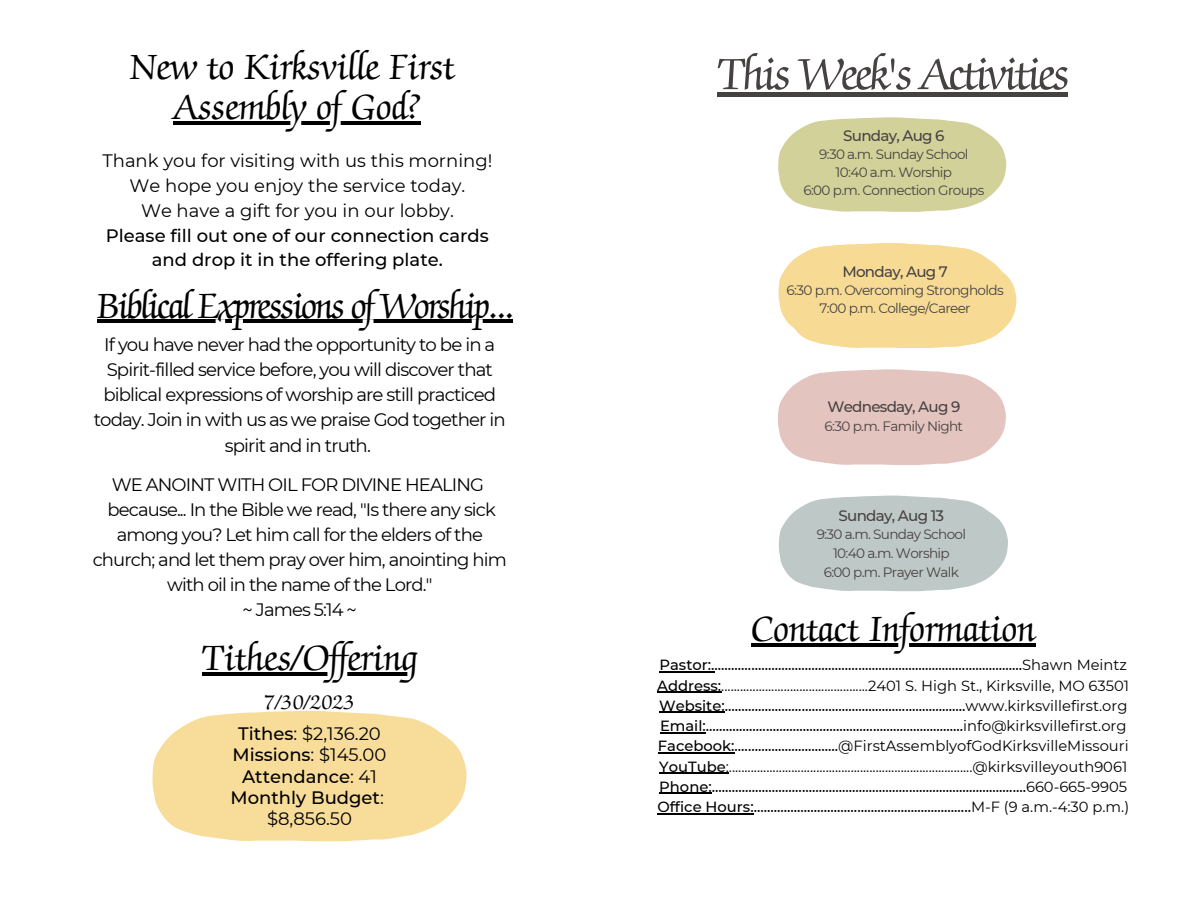
<style>
.page{position:relative;width:1188px;height:918px;background:#fff}
.page>*{position:absolute;margin:0;border:0;box-sizing:border-box;transform-origin:0 0}
.t1{font:50.55px "Zapf Chancery Pro";letter-spacing:-.05em;color:#474242}
.t2{font:40.5px "Zapf Chancery Pro";color:#000}
.t3{font:40.5px "Zapf Chancery Pro";letter-spacing:-.05em;color:#000}
.t4{font:22.5px "Zapf Chancery Pro";color:#000}
.t5{font:18.15px/25.2px "Montserrat";letter-spacing:-.05em;color:#000;text-align:center}
.t6{font:18px/25px "Montserrat";letter-spacing:-.05em;color:#000;text-align:center}
.t7{font:500 18px "Montserrat";color:#000}
.t8{font:18px "Montserrat";color:#000}
.t9{font:500 15.15px "Montserrat";letter-spacing:-.05em;color:#474242}
.t10{font:500 14.7px "Montserrat";color:#000}
.t11{font:14.7px "Montserrat";color:#000}
.t12{font:13.65px "Montserrat";letter-spacing:-.05em;color:#474242}
.s1{font-weight:500}
.s2{font-weight:400}
</style>
<div class="page">
<svg style="left:153px;top:711px;width:314px;height:130px;background:#f7e0a6"></svg>
<hr style="left:174px;top:121px;width:247px;height:3px;background:#000">
<hr style="left:202px;top:672px;width:215px;height:3px;background:#000">
<hr style="left:660px;top:671px;width:55px;height:2px;background:#000">
<hr style="left:657px;top:692px;width:64px;height:1px;background:#000">
<hr style="left:659px;top:712px;width:66px;height:1px;background:#000">
<hr style="left:660px;top:732px;width:46px;height:1px;background:#000">
<hr style="left:658px;top:752px;width:77px;height:2px;background:#000">
<hr style="left:659px;top:773px;width:67px;height:1px;background:#000">
<hr style="left:659px;top:793px;width:53px;height:1px;background:#000">
<hr style="left:657px;top:813px;width:97px;height:1px;background:#000">
<hr style="left:751px;top:643px;width:285px;height:4px;background:#000">
<svg style="left:778px;top:117px;width:228px;height:95px;background:#d7d7a7"></svg>
<svg style="left:779px;top:496px;width:229px;height:95px;background:#c5cecc"></svg>
<svg style="left:778px;top:369px;width:228px;height:96px;background:#e7cbc7"></svg>
<hr style="left:717px;top:92px;width:350px;height:4px;background:#474242">
<svg style="left:779px;top:243px;width:237px;height:105px;background:#f8dfa3"></svg>
<hr style="left:97px;top:320px;width:416px;height:3px;background:#000">
<p class="t2" style="left:130px;top:51px;width:326px">New to Kirksville First</p>
<p class="t2" style="left:174px;top:90px;width:249px">Assembly of God?</p>
<p class="t8" style="left:103px;top:150px;width:391px">Thank you for visiting with us this morning!</p>
<p class="t8" style="left:130px;top:175px;width:337px">We hope you enjoy the service today.</p>
<p class="t8" style="left:141px;top:199px;width:314px">We have a gift for you in our lobby.</p>
<p class="t7" style="left:106px;top:224px;width:385px">Please fill out one of our connection cards</p>
<p class="t7" style="left:152px;top:249px;width:293px">and drop it in the offering plate.</p>
<p class="t3" style="left:97px;top:289px;width:419px">Biblical Expressions of Worship...</p>
<p class="t5" style="left:94px;top:332px;width:414px">If you have never had the opportunity to be in a Spirit-filled service before, you will discover that biblical expressions of worship are still practiced today. Join in with us as we praise God together in spirit and in truth.</p>
<p class="t6" style="left:93px;top:472px;width:416px">WE ANOINT WITH OIL FOR DIVINE HEALING because... In the Bible we read, "Is there any sick among you? Let him call for the elders of the church; and let them pray over him, anointing him with oil in the name of the Lord."</p>
<p class="t6" style="left:243px;top:597px;width:116px">~ James 5:14 ~</p>
<p class="t2" style="left:202px;top:641px;width:217px">Tithes/Of ering</p>
<p class="t4" style="left:264px;top:693px;width:93px">7/30/2023</p>
<p class="t6" style="left:238px;top:721px;width:144px"><span class="s1">Tithes</span>: $2,136.20</p>
<p class="t7" style="left:233px;top:744px;width:155px">Missions<span class="s2">: $145.00</span></p>
<p class="t7" style="left:242px;top:765px;width:136px">Attendance<span class="s2">: 41</span></p>
<p class="t7" style="left:231px;top:787px;width:155px">Monthly Budget<span class="s2">:</span></p>
<p class="t6" style="left:267px;top:806px;width:86px">$8,856.50</p>
<p class="t1" style="left:717px;top:53px;width:354px">This Week's Activities</p>
<p class="t9" style="left:843px;top:126px;width:103px">Sunday, Aug 6</p>
<p class="t12" style="left:819px;top:146px;width:151px">9:30 a.m. Sunday School</p>
<p class="t12" style="left:836px;top:164px;width:118px">10:40 a.m. Worship</p>
<p class="t12" style="left:803px;top:182px;width:182px">6:00 p.m. Connection Groups</p>
<p class="t9" style="left:842px;top:263px;width:107px">Monday, Aug 7</p>
<p class="t12" style="left:787px;top:282px;width:219px">6:30 p.m. Overcoming Strongholds</p>
<p class="t9" style="left:834px;top:272px;width:117px">Tuesday, May 1st</p>
<p class="t12" style="left:805px;top:292px;width:173px">5:30 p.m. Ladies Bible Study</p>
<p class="t12" style="left:820px;top:300px;width:153px">7:00 p.m. College/Career</p>
<p class="t9" style="left:827px;top:397px;width:135px">Wednesday, Aug 9</p>
<p class="t12" style="left:825px;top:417px;width:140px">6:30 p.m. Family Night</p>
<p class="t9" style="left:839px;top:506px;width:107px">Sunday, Aug 13</p>
<p class="t12" style="left:817px;top:526px;width:151px">9:30 a.m. Sunday School</p>
<p class="t12" style="left:833px;top:545px;width:118px">10:40 a.m. Worship</p>
<p class="t12" style="left:824px;top:563px;width:137px">6:00 p.m. Prayer Walk</p>
<p class="t2" style="left:751px;top:612px;width:286px">Contact Information</p>
<p class="t10" style="left:660px;top:656px;width:469px">Pastor:.............................................................................................<span class="s2">Shawn Meintz</span></p>
<p class="t11" style="left:657px;top:676px;width:474px"><span class="s1">Address:</span>...............................................2401 S. High St., Kirksville, MO 63501</p>
<p class="t10" style="left:659px;top:697px;width:470px">Website:........................................................................<span class="s2">www.kirksvillefirst.org</span></p>
<p class="t10" style="left:660px;top:717px;width:468px">Email:.............................................................................<span class="s2">info@kirksvillefirst.org</span></p>
<p class="t10" style="left:658px;top:737px;width:472px">Facebook:...............................<span class="s2">@FirstAssemblyofGodKirksvilleMissouri</span></p>
<p class="t11" style="left:659px;top:757px;width:470px"><span class="s1">YouTube</span>:..............................................................................@kirksvilleyouth9061</p>
<p class="t10" style="left:659px;top:778px;width:469px">Phone:..............................................................................................<span class="s2">660-665-9905</span></p>
<p class="t10" style="left:657px;top:798px;width:473px">Office Hours:.................................................................<span class="s2">M-F (9 a.m.-4:30 p.m.)</span></p>
</div>
